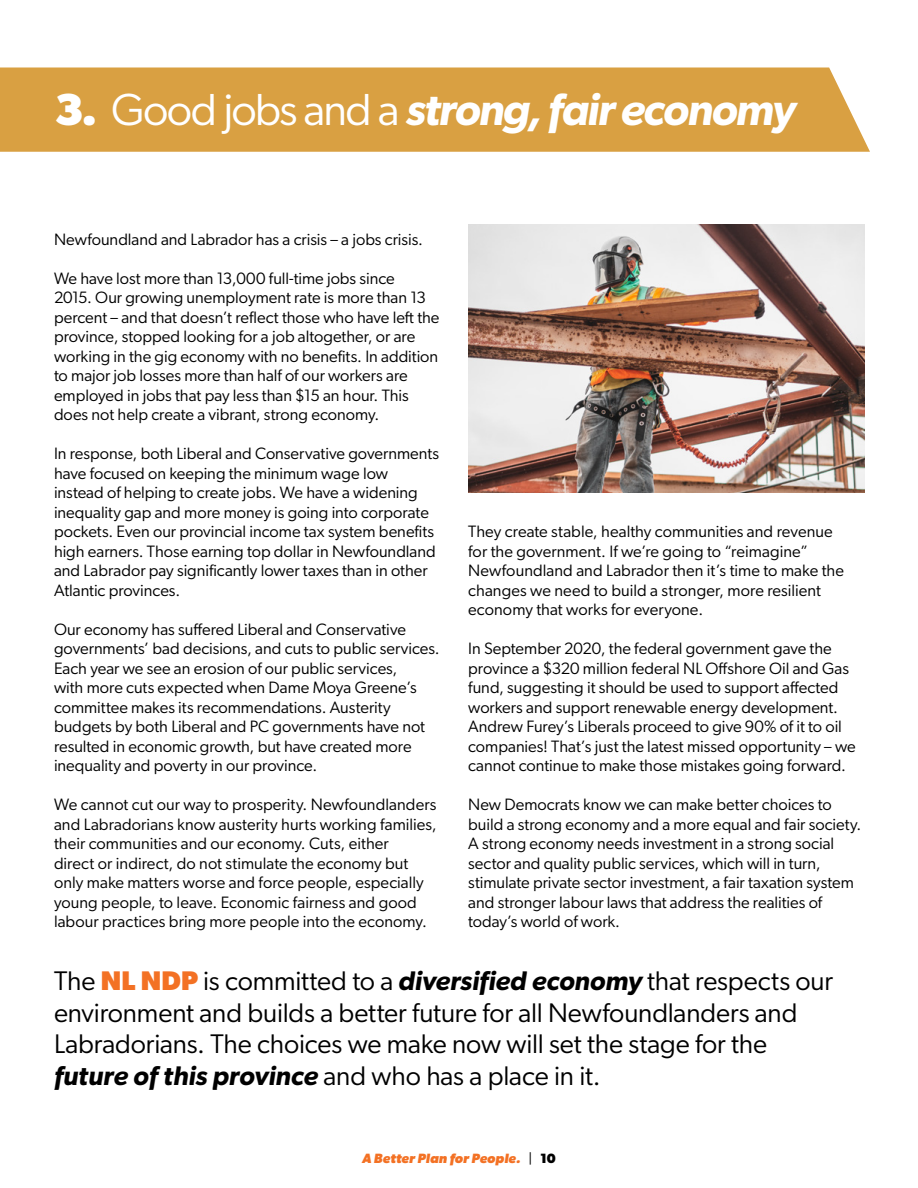
<style>
.page{position:relative;width:918px;height:1188px;background:#fff}
.page>*{position:absolute;margin:0;border:0;box-sizing:border-box;transform-origin:0 0}
.t1{font:italic 600 45px "Gibson";letter-spacing:-.035em;color:#fff}
.t2{font:27px/31.5px "Gibson";letter-spacing:-.005em;color:#000}
.t3{font:16.5px/19.5px "Gibson";color:#000}
.t4{font:italic 700 13.5px "Gibson";letter-spacing:.01em;color:#f37124}
.s1{font-weight:700;font-style:normal}
.s2{font-weight:400;font-style:normal}
.s3{font-weight:700;color:#f37124}
.s4{font-weight:600;font-style:italic}
.s5{font-weight:400;font-style:normal;color:#000}
.s6{font-style:normal;color:#000}
</style>
<div class="page">
<div style="left:0;top:68px;width:870px;height:84px;background:#d9a042"></div>
<img style="left:468px;top:225px;width:396px;height:267px">
<h1 class="t1" style="left:54px;top:82px;width:743px"><span class="s1">3.</span> <span class="s2">Good jobs and a</span> strong, fair economy</h1>
<p class="t3" style="left:54px;top:229px;width:371px">Newfoundland and Labrador has a crisis – a jobs crisis.</p>
<p class="t3" style="left:54px;top:268px;width:387px">We have lost more than 13,000 full-time jobs since<br>2015. Our growing unemployment rate is more than 13 percent – and that doesn’t reflect those who have left the province, stopped looking for a job altogether, or are working in the gig economy with no benefits. In addition to major job losses more than half of our workers are employed in jobs that pay less than $15 an hour. This does not help create a vibrant, strong economy.</p>
<p class="t3" style="left:54px;top:443px;width:387px">In response, both Liberal and Conservative governments have focused on keeping the minimum wage low instead of helping to create jobs. We have a widening inequality gap and more money is going into corporate pockets. Even our provincial income tax system benefits high earners. Those earning top dollar in Newfoundland and Labrador pay significantly lower taxes than in other Atlantic provinces.</p>
<p class="t3" style="left:54px;top:619px;width:387px">Our economy has suffered Liberal and Conservative governments’ bad decisions, and cuts to public services.<br>Each year we see an erosion of our public services,<br>with more cuts expected when Dame Moya Greene’s committee makes its recommendations. Austerity budgets by both Liberal and PC governments have not resulted in economic growth, but have created more inequality and poverty in our province.</p>
<p class="t3" style="left:54px;top:794px;width:384px">We cannot cut our way to prosperity. Newfoundlanders and Labradorians know austerity hurts working families, their communities and our economy. Cuts, either<br>direct or indirect, do not stimulate the economy but only make matters worse and force people, especially young people, to leave. Economic fairness and good labour practices bring more people into the economy.</p>
<p class="t3" style="left:468px;top:522px;width:377px">They create stable, healthy communities and revenue for the government. If we’re going to “reimagine” Newfoundland and Labrador then it’s time to make the changes we need to build a stronger, more resilient economy that works for everyone.</p>
<p class="t3" style="left:468px;top:639px;width:389px">In September 2020, the federal government gave the province a $320 million federal NL Offshore Oil and Gas fund, suggesting it should be used to support affected workers and support renewable energy development.<br>Andrew Furey’s Liberals proceed to give 90% of it to oil companies! That’s just the latest missed opportunity – we cannot continue to make those mistakes going forward.</p>
<p class="t3" style="left:468px;top:795px;width:395px">New Democrats know we can make better choices to build a strong economy and a more equal and fair society.<br>A strong economy needs investment in a strong social sector and quality public services, which will in turn, stimulate private sector investment, a fair taxation system and stronger labour laws that address the realities of today’s world of work.</p>
<p class="t2" style="left:54px;top:965px;width:781px">The <span class="s3">NL NDP</span> is committed to a <span class="s4">diversified economy</span> that respects our environment and builds a better future for all Newfoundlanders and Labradorians. The choices we make now will set the stage for the <span class="s4">future of this province</span> and who has a place in it.</p>
<p class="t4" style="left:362px;top:1151px;width:195px">A Better Plan for People. <span class="s5">|</span> <span class="s6">10</span></p>
</div>
